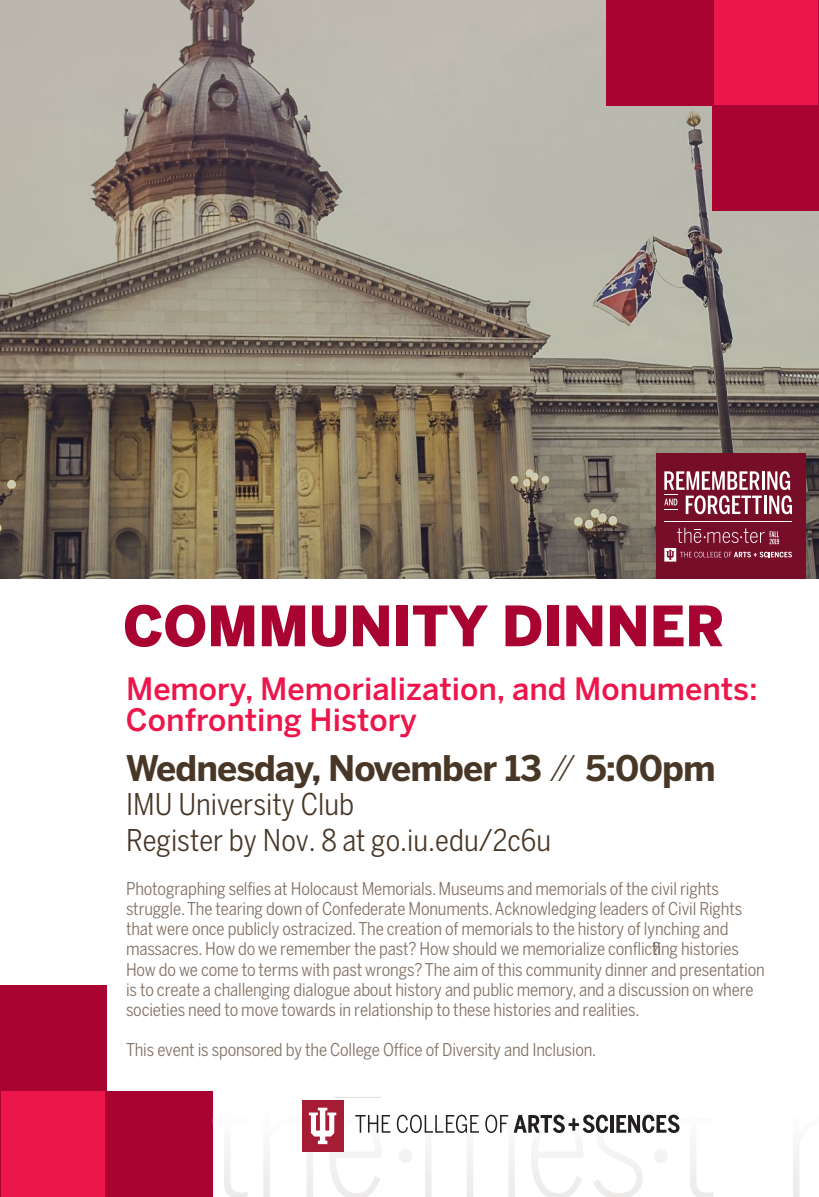
<style>
.page{position:relative;width:819px;height:1197px;background:#fff}
.page>*{position:absolute;margin:0;border:0;box-sizing:border-box;transform-origin:0 0}
.t1{font:900 55.12px "Benton Sans";color:#a90332}
.t2{font:700 35px "Benton Sans";letter-spacing:-.025em;color:#483726}
.t3{font:500 30.62px/31.5px "Benton Sans";color:#ed164b}
.t4{font:29.75px/36px "Benton Sans Cond";color:#483726}
.t5{font:17.5px/20.1px "Benton Sans Cond";letter-spacing:-.01em;color:#807063}
.s1{font-weight:300}
</style>
<div class="page">
<img style="left:0;top:0;width:819px;height:579px">
<div style="left:713px;top:0;width:106px;height:105px;background:#ed164b"></div>
<div style="left:606px;top:0;width:108px;height:105px;background:#a90332"></div>
<hr style="left:818px;top:0;width:1px;height:105px;background:#a90332">
<div style="left:713px;top:105px;width:106px;height:106px;background:#a90332"></div>
<div style="left:0;top:1091px;width:107px;height:106px;background:#ed164b"></div>
<div style="left:0;top:985px;width:107px;height:106px;background:#a90332"></div>
<hr style="left:0;top:1091px;width:1px;height:106px;background:#a90332">
<div style="left:105px;top:1091px;width:108px;height:106px;background:#a90332"></div>
<svg style="left:224px;top:1149px;width:24px;height:48px"></svg>
<svg style="left:793px;top:1148px;width:7px;height:49px"></svg>
<div style="left:656px;top:453px;width:150px;height:126px;background:#770e28"></div>
<svg style="left:664px;top:528px;width:128px;height:34px"></svg>
<hr style="left:664px;top:522px;width:128px;height:1px;background:#fff">
<svg style="left:664px;top:471px;width:128px;height:43px"></svg>
<svg style="left:263px;top:1097px;width:127px;height:100px"></svg>
<svg style="left:397px;top:1114px;width:317px;height:83px"></svg>
<p class="t1" style="left:123px;top:591px;width:603px">COMMUNITY DINNER</p>
<h3 class="t3" style="left:126px;top:673px;width:633px">Memory, Memorialization, and Monuments:<br>Confronting History</h3>
<h2 class="t2" style="left:126px;top:747px;width:591px">Wednesday, November 13 <span class="s1">//</span> 5:00pm</h2>
<h3 class="t4" style="left:126px;top:786px;width:427px">IMU University Club<br>Register by Nov. 8 at go.iu.edu/2c6u</h3>
<p class="t5" style="left:126px;top:878px;width:618px">Photographing selfies at Holocaust Memorials.Museums and memorials of the civil rights struggle.The tearing down of Confederate Monuments.Acknowledging leaders of Civil Rights that were once publicly ostracized.The creation of memorials to the history of lynching and massacres.How do we remember the past? How should we memorialize conflic ng histories</p>
<p class="t5" style="left:126px;top:939px;width:640px;text-indent:526px">ti ?<br>How do we come to terms with past wrongs? The aim of this community dinner and presentation is to create a challenging dialogue about history and public memory, and a discussion on where societies need to move towards in relationship to these histories and realities.</p>
<p class="t5" style="left:126px;top:1040px;width:472px">This event is sponsored by the College Office of Diversity and Inclusion.</p>
</div>
